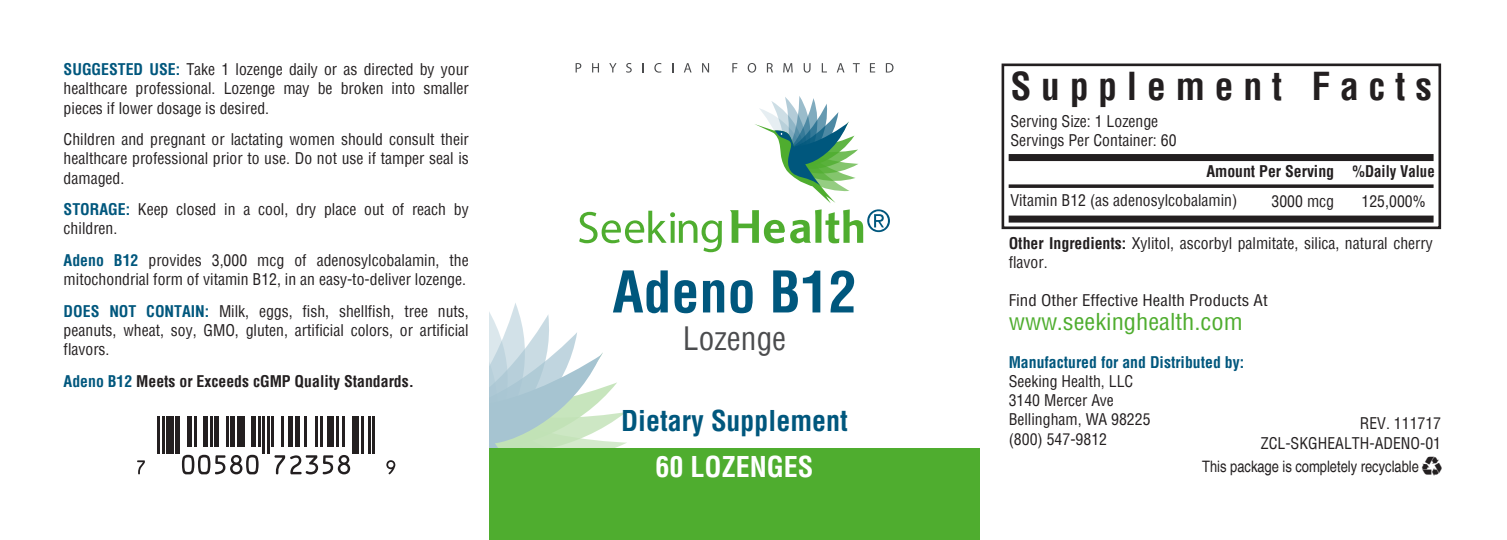
<style>
.page{position:relative;width:1507px;height:540px;background:#fff}
.page>*{position:absolute;margin:0;border:0;box-sizing:border-box;transform-origin:0 0}
.t1{font:700 condensed 56px "Helvetica";color:#00577d}
.t2{font:700 condensed 37.8px "Helvetica";letter-spacing:.26em;color:#231f20}
.t3{font:condensed 31.5px "Helvetica";color:#4b4c4e}
.t4{font:700 condensed 28px "Helvetica LT Std";color:#00577d}
.t5{font:700 condensed 28px "Helvetica LT Std";color:#fff}
.t6{font:condensed 22.75px "Helvetica LT Std";color:#4fad2f;scale:1.07 1}
.t7{font:condensed 15.75px/19.2px "Helvetica";color:#231f20}
.t8{font:700 condensed 15.75px "Helvetica";color:#231f20}
.t9{font:condensed 15.75px/19.2px "Helvetica LT Std";color:#231f20}
.t10{font:condensed 15.75px "Helvetica LT Std";color:#231f20;scale:1.07 1}
.t11{font:condensed 15.75px "Helvetica";color:#231f20}
.t12{font:700 condensed 15.75px "Helvetica LT Std";color:#00577d}
.s1{font-weight:700;color:#00577d}
.s2{color:#00577d}
.s3{font-weight:700}
</style>
<div class="page">
<svg style="left:489px;top:303px;width:138px;height:145px"></svg>
<div style="left:489px;top:448px;width:491px;height:91px;background:#4fad2f"></div>
<svg style="left:579px;top:210px;width:143px;height:42px"></svg>
<svg style="left:730px;top:209px;width:160px;height:34px"></svg>
<svg style="left:755px;top:96px;width:103px;height:107px"></svg>
<svg style="left:576px;top:63px;width:5px;height:9px"></svg>
<svg style="left:592px;top:63px;width:7px;height:9px"></svg>
<svg style="left:609px;top:63px;width:8px;height:9px"></svg>
<svg style="left:626px;top:63px;width:6px;height:10px"></svg>
<svg style="left:642px;top:63px;width:2px;height:9px"></svg>
<svg style="left:654px;top:63px;width:7px;height:10px"></svg>
<svg style="left:684px;top:63px;width:8px;height:9px"></svg>
<svg style="left:702px;top:63px;width:7px;height:9px"></svg>
<svg style="left:732px;top:63px;width:5px;height:9px"></svg>
<svg style="left:748px;top:63px;width:8px;height:10px"></svg>
<svg style="left:767px;top:63px;width:6px;height:9px"></svg>
<svg style="left:783px;top:63px;width:10px;height:9px"></svg>
<svg style="left:804px;top:63px;width:7px;height:10px"></svg>
<svg style="left:822px;top:63px;width:5px;height:9px"></svg>
<svg style="left:837px;top:63px;width:7px;height:9px"></svg>
<svg style="left:853px;top:63px;width:7px;height:9px"></svg>
<svg style="left:870px;top:63px;width:5px;height:9px"></svg>
<svg style="left:886px;top:63px;width:7px;height:9px"></svg>
<div style="left:1002px;top:63px;width:439px;height:166px;background:#fff;border:3px solid #231f20"></div>
<div style="left:1009px;top:154px;width:425px;height:7px;background:#231f20"></div>
<div style="left:1009px;top:215px;width:425px;height:7px;background:#231f20"></div>
<svg style="left:1009px;top:184px;width:425px;height:4px;background:#3d3a3b"></svg>
<svg style="left:137px;top:460px;width:8px;height:14px"></svg>
<hr style="left:157px;top:415px;width:3px;height:37px;background:#231f20">
<hr style="left:162px;top:415px;width:2px;height:37px;background:#231f20">
<div style="left:166px;top:415px;width:7px;height:37px;background:#231f20"></div>
<div style="left:175px;top:415px;width:5px;height:37px;background:#231f20"></div>
<div style="left:187px;top:415px;width:5px;height:31px;background:#231f20"></div>
<hr style="left:194px;top:415px;width:2px;height:31px;background:#231f20">
<div style="left:203px;top:415px;width:5px;height:31px;background:#231f20"></div>
<hr style="left:210px;top:415px;width:2px;height:31px;background:#231f20">
<hr style="left:215px;top:415px;width:4px;height:31px;background:#231f20">
<hr style="left:226px;top:415px;width:2px;height:31px;background:#231f20">
<div style="left:230px;top:415px;width:5px;height:31px;background:#231f20"></div>
<div style="left:237px;top:415px;width:7px;height:31px;background:#231f20"></div>
<svg style="left:182px;top:454px;width:77px;height:20px"></svg>
<div style="left:251px;top:415px;width:5px;height:31px;background:#231f20"></div>
<hr style="left:258px;top:415px;width:2px;height:31px;background:#231f20">
<hr style="left:263px;top:415px;width:2px;height:37px;background:#231f20">
<hr style="left:267px;top:415px;width:3px;height:37px;background:#231f20">
<hr style="left:272px;top:415px;width:2px;height:31px;background:#231f20">
<hr style="left:281px;top:415px;width:2px;height:31px;background:#231f20">
<div style="left:288px;top:415px;width:5px;height:31px;background:#231f20"></div>
<div style="left:295px;top:415px;width:5px;height:31px;background:#231f20"></div>
<hr style="left:304px;top:415px;width:2px;height:31px;background:#231f20">
<hr style="left:315px;top:415px;width:3px;height:31px;background:#231f20">
<hr style="left:320px;top:415px;width:2px;height:31px;background:#231f20">
<div style="left:327px;top:415px;width:7px;height:31px;background:#231f20"></div>
<svg style="left:274px;top:455px;width:76px;height:19px"></svg>
<hr style="left:336px;top:415px;width:2px;height:31px;background:#231f20">
<hr style="left:343px;top:415px;width:2px;height:31px;background:#231f20">
<div style="left:352px;top:415px;width:7px;height:37px;background:#231f20"></div>
<hr style="left:361px;top:415px;width:3px;height:37px;background:#231f20">
<hr style="left:368px;top:415px;width:2px;height:37px;background:#231f20">
<hr style="left:373px;top:415px;width:2px;height:37px;background:#231f20">
<svg style="left:386px;top:460px;width:9px;height:14px"></svg>
<div style="left:30px;top:30px;width:1447px;height:480px;border:4px solid #231f20;border-radius:32px"></div>
<p class="t7" style="left:64px;top:59px;width:407px;text-align:justify"><span class="s1">SUGGESTED USE:</span> Take 1 lozenge daily or as directed by your healthcare professional. Lozenge may be broken into smaller pieces if lower dosage is desired.</p>
<p class="t7" style="left:64px;top:129px;width:407px;text-align:justify">Children and pregnant or lactating women should consult their healthcare professional prior to use. Do not use if tamper seal is damaged.</p>
<p class="t7" style="left:64px;top:199px;width:407px"><span class="s1">STORAGE:</span> Keep closed in a cool, dry place out of reach by children.</p>
<p class="t7" style="left:64px;top:250px;width:407px"><span class="s1">Adeno B12</span> provides 3,000 mcg of adenosylcobalamin, the mitochondrial form of vitamin B12, in an easy-to-deliver lozenge.</p>
<p class="t7" style="left:64px;top:301px;width:407px;text-align:justify"><span class="s1">DOES NOT CONTAIN:</span> Milk, eggs, fish, shellfish, tree nuts, peanuts, wheat, soy, GMO, gluten, artificial colors, or artificial flavors.</p>
<p class="t8" style="left:64px;top:370px;width:352px"><span class="s2">Adeno B12</span> Meets or Exceeds cGMP Quality Standards.</p>
<h1 class="t1" style="left:612px;top:255px;width:246px">Adeno B12</h1>
<h3 class="t3" style="left:683px;top:317px;width:105px">Lozenge</h3>
<h3 class="t4" style="left:621px;top:403px;width:228px">Dietary Supplement</h3>
<h3 class="t5" style="left:656px;top:448px;width:159px">60 LOZENGES</h3>
<h2 class="t2" style="left:1010px;top:61px;width:423px">Supplement Facts</h2>
<p class="t7" style="left:1010px;top:111px;width:168px">Serving Size: 1 Lozenge<br>Servings Per Container: 60</p>
<p class="t8" style="left:1206px;top:161px;width:230px">Amount Per Serving %Daily Value</p>
<p class="t7" style="left:1272px;top:191px;width:64px">3000 mcg</p>
<p class="t7" style="left:1362px;top:191px;width:66px">125,000%</p>
<p class="t7" style="left:1010px;top:190px;width:228px">Vitamin B12 (as adenosylcobalamin)</p>
<p class="t7" style="left:1009px;top:233px;width:425px"><span class="s3">Other Ingredients:</span> Xylitol, ascorbyl palmitate, silica, natural cherry flavor.</p>
<p class="t10" style="left:1009px;top:290px;width:244px">Find Other Effective Health Products At</p>
<h3 class="t6" style="left:1009px;top:307px;width:220px">www.seekinghealth.com</h3>
<p class="t12" style="left:1009px;top:352px;width:237px">Manufactured for and Distributed by:</p>
<p class="t9" style="left:1009px;top:371px;width:143px">Seeking Health, LLC<br>3140 Mercer Ave<br>Bellingham, WA 98225 (800) 547-9812</p>
<p class="t7" style="left:1261px;top:413px;width:182px;text-align:right">REV. 111717<br>ZCL-SKGHEALTH-ADENO-01</p>
<p class="t11" style="left:1202px;top:455px;width:218px">This package is completely recyclable</p>
</div>
